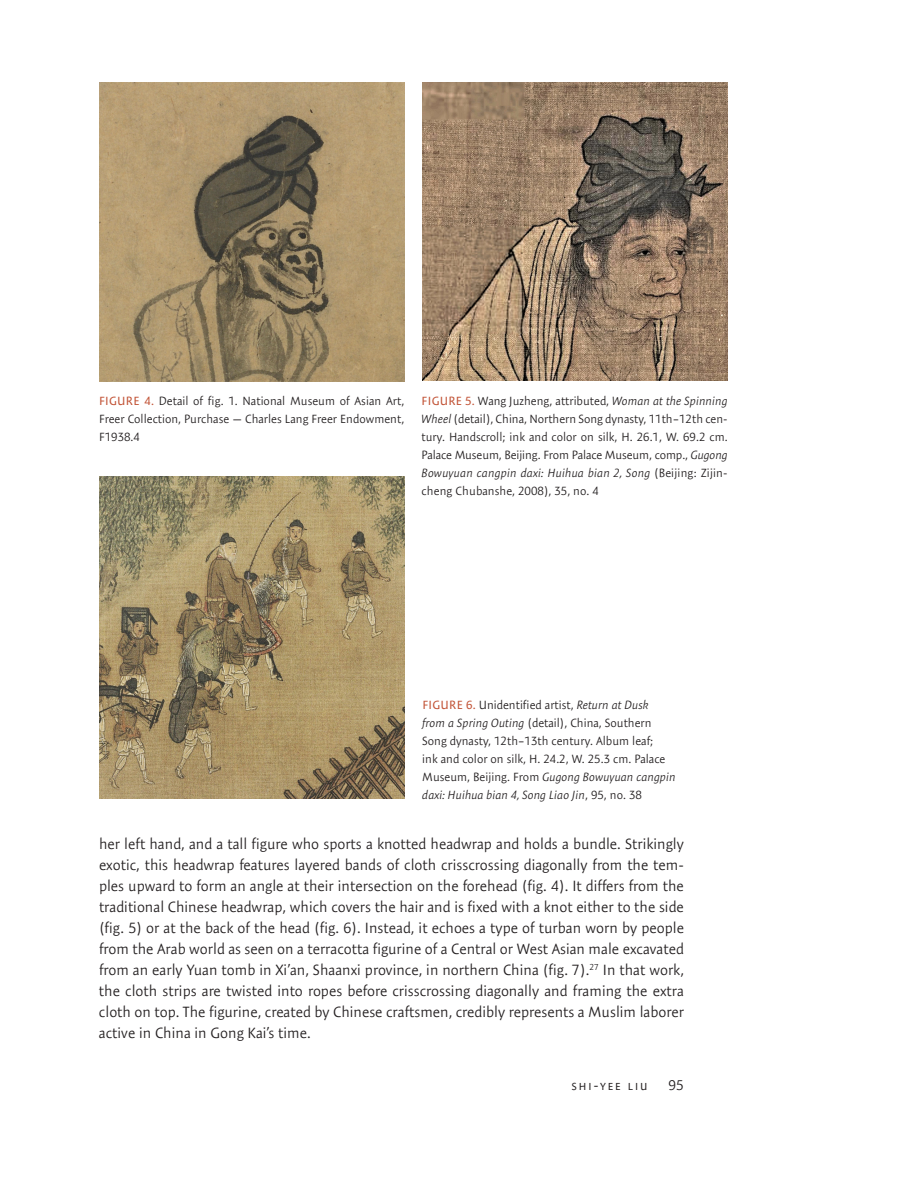
<style>
.page{position:relative;width:918px;height:1188px;background:#fff}
.page>*{position:absolute;margin:0;border:0;box-sizing:border-box;transform-origin:0 0}
.t1{font:300 15px/21px "Expo Sans Pro";color:#231f20;text-align:justify}
.t2{font:300 14.25px "Expo Sans Pro";letter-spacing:.1em;color:#231f20}
.t3{font:300 12px/18px "Expo Sans Pro";color:#231f20}
.s1{font-weight:400;color:#c25437}
.s2{font-style:italic}
</style>
<div class="page">
<img style="left:99px;top:82px;width:305px;height:299px">
<img style="left:422px;top:82px;width:306px;height:299px">
<img style="left:99px;top:477px;width:306px;height:322px">
<p class="t3" style="left:99px;top:392px;width:307px;text-align:justify"><span class="s1">FIGURE 4.</span> Detail of fig. 1. National Museum of Asian Art, Freer Collection, Purchase — Charles Lang Freer Endowment, F1938.4</p>
<p class="t3" style="left:422px;top:392px;width:308px"><span class="s1">FIGURE 5.</span> Wang Juzheng, attributed, <span class="s2">Woman at the Spinning Wheel</span> (detail), China, Northern Song dynasty, 11th–12th cen&shy;tury. Handscroll; ink and color on silk, H. 26.1, W. 69.2 cm.<br>Palace Museum, Beijing. From Palace Museum, comp., <span class="s2">Gugong Bowuyuan cangpin daxi: Huihua bian 2, Song</span> (Beijing: Zijin&shy;cheng Chubanshe, 2008), 35, no. 4</p>
<p class="t3" style="left:422px;top:696px;width:255px"><span class="s1">FIGURE 6.</span> Unidentified artist, <span class="s2">Return at Dusk<br>from a Spring Outing</span> (detail), China, Southern Song dynasty, 12th–13th century. Album leaf;<br>ink and color on silk, H. 24.2, W. 25.3 cm. Palace Museum, Beijing. From <span class="s2">Gugong Bowuyuan cangpin daxi: Huihua bian 4, Song Liao Jin</span>, 95, no. 38</p>
<p class="t1" style="left:99px;top:833px;width:587px">her left hand, and a tall figure who sports a knotted headwrap and holds a bundle. Strikingly exotic, this headwrap features layered bands of cloth crisscrossing diagonally from the tem&shy;ples upward to form an angle at their intersection on the forehead (fig. 4). It differs from the traditional Chinese headwrap, which covers the hair and is fixed with a knot either to the side (fig. 5) or at the back of the head (fig. 6). Instead, it echoes a type of turban worn by people from the Arab world as seen on a terracotta figurine of a Central or West Asian male excavated from an early Yuan tomb in Xi’an, Shaanxi province, in northern China (fig. 7).<sup>27</sup> In that work, the cloth strips are twisted into ropes before crisscrossing diagonally and framing the extra cloth on top. The figurine, created by Chinese craftsmen, credibly represents a Muslim laborer active in China in Gong Kai’s time.</p>
<p class="t2" style="left:571px;top:1077px;width:78px">Shi-yee Liu</p>
<p class="t2" style="left:669px;top:1077px;width:17px">95</p>
</div>
